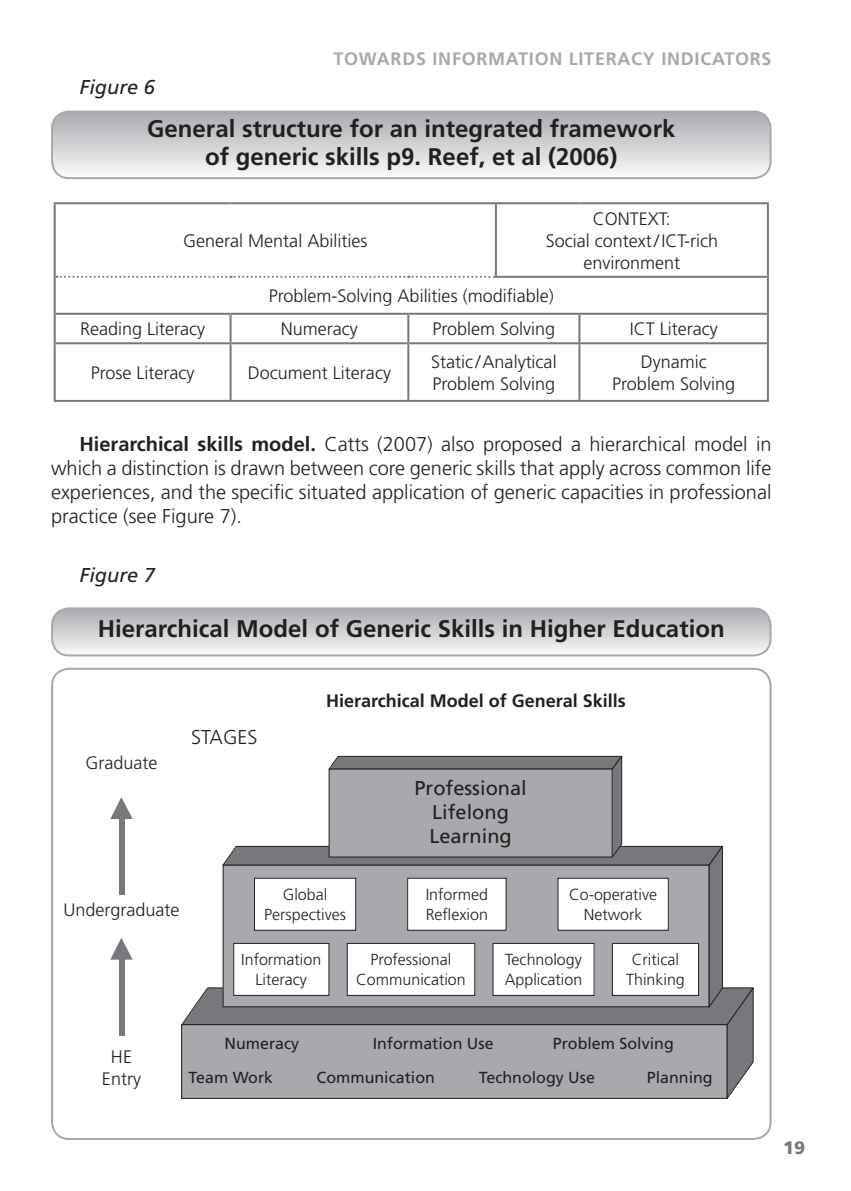
<style>
.page{position:relative;width:851px;height:1191px;background:#fff}
.page>*{position:absolute;margin:0;border:0;box-sizing:border-box;transform-origin:0 0}
.t1{font:700 24px/28px "Frutiger";color:#231f20;text-align:center}
.t2{font:300 20px/24px "Frutiger";color:#231f20;text-align:justify}
.t3{font:20px/24px "Frutiger";color:#231f20;text-align:center}
.t4{font:italic 20px "Frutiger";color:#231f20}
.t5{font:300 18px/22px "Frutiger";color:#231f20;text-align:center}
.t6{font:700 18px "Frutiger";letter-spacing:.04em;color:#a8a9ad}
.t7{font:700 18px "Frutiger";color:#231f20}
.t8{font:900 18px "Frutiger";color:#76787b}
.t9{font:300 16px/20px "Frutiger";color:#231f20;text-align:center}
.t10{font:16px "Frutiger";color:#231f20}
.s1{font-weight:700}
</style>
<div class="page">
<div style="left:51px;top:668px;width:720px;height:472px;border:2px solid #a8a9ad;border-radius:17px"></div>
<div style="left:52px;top:112px;width:718px;height:66px;background:linear-gradient(to bottom,#aaabaf,#f9f9fa);border-radius:17px"></div>
<div style="left:51px;top:111px;width:720px;height:68px;border:2px solid #a8a9ad;border-radius:17px"></div>
<hr style="left:496px;top:202px;width:83px;height:2px;background:#76787b">
<hr style="left:495px;top:204px;width:2px;height:72px;background:#76787b">
<hr style="left:579px;top:202px;width:189px;height:2px;background:#76787b">
<hr style="left:766px;top:204px;width:2px;height:72px;background:#76787b">
<hr style="left:54px;top:277px;width:2px;height:36px;background:#76787b">
<hr style="left:495px;top:276px;width:273px;height:2px;background:#76787b">
<hr style="left:766px;top:278px;width:2px;height:35px;background:#76787b">
<hr style="left:54px;top:313px;width:176px;height:2px;background:#76787b">
<hr style="left:54px;top:315px;width:2px;height:27px;background:#76787b">
<hr style="left:230px;top:313px;width:178px;height:2px;background:#76787b">
<hr style="left:229px;top:315px;width:2px;height:27px;background:#76787b">
<hr style="left:408px;top:313px;width:88px;height:2px;background:#76787b">
<hr style="left:407px;top:315px;width:2px;height:27px;background:#76787b">
<hr style="left:496px;top:313px;width:272px;height:2px;background:#76787b">
<hr style="left:578px;top:315px;width:2px;height:27px;background:#76787b">
<hr style="left:766px;top:315px;width:2px;height:27px;background:#76787b">
<hr style="left:54px;top:342px;width:176px;height:2px;background:#76787b">
<hr style="left:54px;top:344px;width:2px;height:56px;background:#76787b">
<hr style="left:230px;top:342px;width:178px;height:2px;background:#76787b">
<hr style="left:229px;top:344px;width:2px;height:56px;background:#76787b">
<hr style="left:408px;top:342px;width:88px;height:2px;background:#76787b">
<hr style="left:407px;top:344px;width:2px;height:56px;background:#76787b">
<hr style="left:496px;top:342px;width:272px;height:2px;background:#76787b">
<hr style="left:578px;top:344px;width:2px;height:56px;background:#76787b">
<hr style="left:766px;top:344px;width:2px;height:56px;background:#76787b">
<hr style="left:54px;top:400px;width:714px;height:2px;background:#76787b">
<hr style="left:54px;top:202px;width:176px;height:2px;background:#76787b">
<hr style="left:54px;top:204px;width:2px;height:73px;background:#76787b">
<hr style="left:230px;top:202px;width:266px;height:2px;background:#76787b">
<svg style="left:57px;top:276px;width:438px;height:2px"></svg>
<div style="left:52px;top:608px;width:718px;height:47px;background:linear-gradient(to bottom,#a9aaad,#f8f9fa);border-radius:17px"></div>
<div style="left:51px;top:607px;width:720px;height:49px;border:2px solid #a8a9ad;border-radius:17px"></div>
<svg style="left:181px;top:755px;width:573px;height:344px"></svg>
<div style="left:329px;top:769px;width:283px;height:88px;background:#a8a9ad"></div>
<div style="left:328px;top:768px;width:284px;height:89px;border:1px solid #231f20"></div>
<svg style="left:110px;top:938px;width:23px;height:21px"></svg>
<div style="left:119px;top:958px;width:5px;height:77px;background:#76787b"></div>
<svg style="left:110px;top:797px;width:23px;height:22px"></svg>
<div style="left:119px;top:817px;width:5px;height:77px;background:#76787b"></div>
<p class="t4" style="left:79px;top:79px;width:77px">Figure 6</p>
<p class="t6" style="left:333px;top:51px;width:439px">TOWARDS INFORMATION LITERACY INDICATORS</p>
<h1 class="t1" style="left:147px;top:117px;width:529px">General structure for an integrated framework of generic skills p9. Reef, et al (2006)</h1>
<p class="t5" style="left:545px;top:209px;width:174px">CONTEXT:<br>Social context / ICT-rich environment</p>
<p class="t5" style="left:269px;top:286px;width:286px">Problem-Solving Abilities (modifiable)</p>
<p class="t5" style="left:183px;top:231px;width:185px">General Mental Abilities</p>
<p class="t5" style="left:80px;top:319px;width:126px">Reading Literacy</p>
<p class="t5" style="left:281px;top:319px;width:78px">Numeracy</p>
<p class="t5" style="left:432px;top:319px;width:124px">Problem Solving</p>
<p class="t5" style="left:629px;top:319px;width:89px">ICT Literacy</p>
<p class="t5" style="left:91px;top:363px;width:105px">Prose Literacy</p>
<p class="t5" style="left:248px;top:363px;width:144px">Document Literacy</p>
<p class="t5" style="left:431px;top:352px;width:127px;text-align:left">Static / Analytical<br>Problem Solving</p>
<p class="t5" style="left:612px;top:352px;width:124px">Dynamic<br>Problem Solving</p>
<p class="t2" style="left:51px;top:433px;width:722px;text-indent:28px"><span class="s1">Hierarchical skills model.</span> Catts (2007) also proposed a hierarchical model in which a distinction is drawn between core generic skills that apply across common life experiences, and the specific situated application of generic capacities in professional practice (see Figure 7).</p>
<p class="t4" style="left:79px;top:567px;width:77px">Figure 7</p>
<h1 class="t1" style="left:98px;top:616px;width:628px">Hierarchical Model of Generic Skills in Higher Education</h1>
<p class="t5" style="left:85px;top:753px;width:73px">Graduate</p>
<p class="t2" style="left:191px;top:727px;width:68px">STAGES</p>
<p class="t7" style="left:326px;top:694px;width:301px">Hierarchical Model of General Skills</p>
<p class="t3" style="left:414px;top:778px;width:114px">Professional<br>Lifelong<br>Learning</p>
<p class="t5" style="left:63px;top:900px;width:118px">Undergraduate</p>
<p class="t9" style="left:264px;top:886px;width:83px">Global<br>Perspectives</p>
<p class="t9" style="left:425px;top:886px;width:64px;text-align:left">Informed<br>Reflexion</p>
<p class="t9" style="left:569px;top:886px;width:89px">Co-operative<br>Network</p>
<p class="t9" style="left:241px;top:951px;width:81px">Information<br>Literacy</p>
<p class="t9" style="left:356px;top:951px;width:111px">Professional<br>Communication</p>
<p class="t9" style="left:505px;top:951px;width:79px;text-align:left">Technology<br>Application</p>
<p class="t9" style="left:626px;top:951px;width:60px">Critical<br>Thinking</p>
<p class="t5" style="left:102px;top:1047px;width:40px">HE<br>Entry</p>
<p class="t10" style="left:224px;top:1037px;width:76px">Numeracy</p>
<p class="t10" style="left:372px;top:1037px;width:122px">Information Use</p>
<p class="t10" style="left:552px;top:1037px;width:122px">Problem Solving</p>
<p class="t10" style="left:188px;top:1071px;width:86px">Team Work</p>
<p class="t10" style="left:316px;top:1071px;width:120px">Communication</p>
<p class="t10" style="left:478px;top:1071px;width:118px">Technology Use</p>
<p class="t10" style="left:646px;top:1071px;width:67px">Planning</p>
<p class="t8" style="left:783px;top:1140px;width:24px">19</p>
</div>
